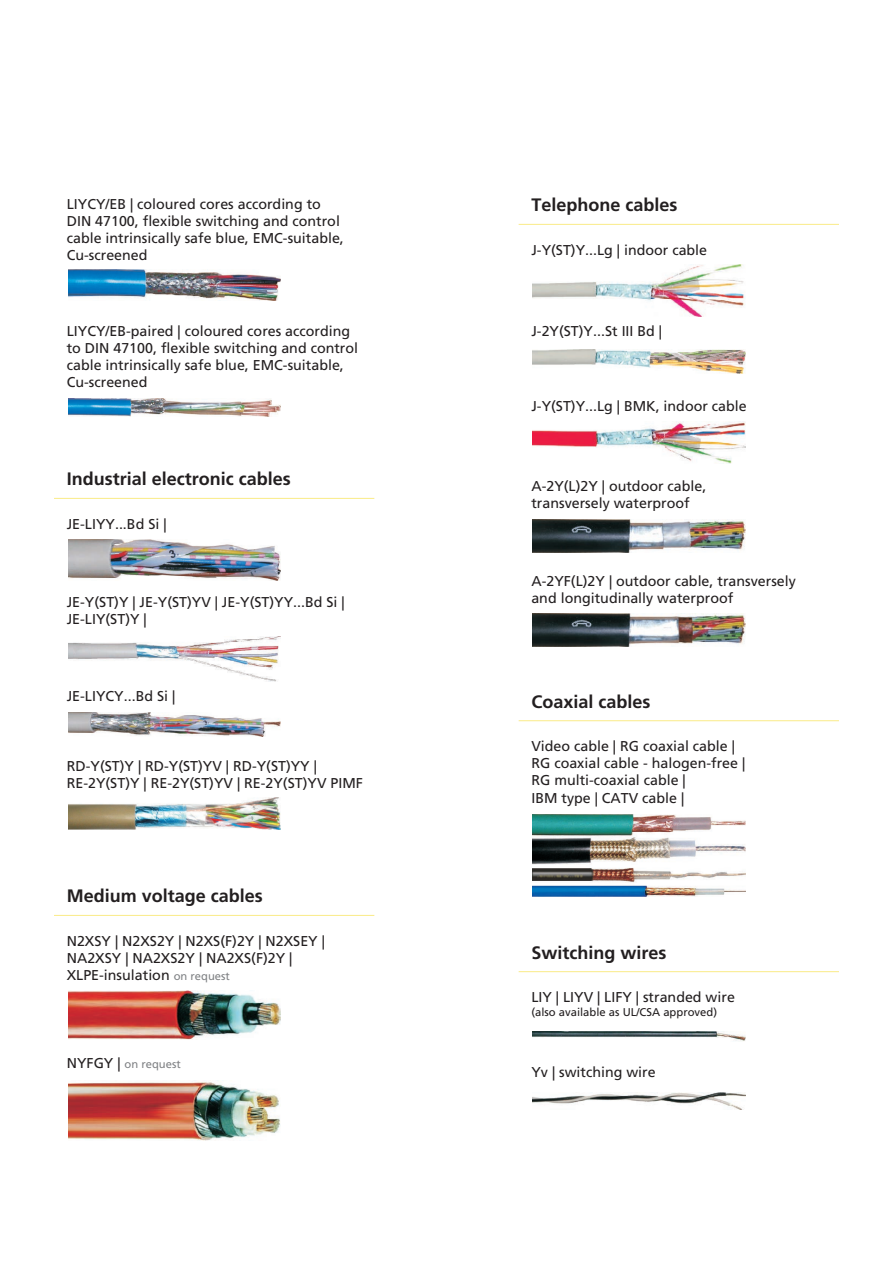
<style>
.page{position:relative;width:893px;height:1263px;background:#fff}
.page>*{position:absolute;margin:0;border:0;box-sizing:border-box;transform-origin:0 0}
.t1{font:700 18px "Frutiger";color:#231f20}
.t2{font:14.25px/17.1px "Frutiger";color:#231f20}
.t3{font:11.25px "Frutiger";color:#231f20}
.t4{font:11.25px "Frutiger";color:#808285}
.s1{font-size:11.25px;color:#808285}
.s2{font-size:14.25px;color:#231f20}
</style>
<div class="page">
<img style="left:68px;top:270px;width:212px;height:31px">
<img style="left:68px;top:398px;width:212px;height:19px">
<img style="left:68px;top:539px;width:212px;height:41px">
<hr style="left:54px;top:498px;width:320px;height:1px;background:#faeb87">
<img style="left:68px;top:637px;width:211px;height:44px">
<img style="left:68px;top:712px;width:212px;height:25px">
<img style="left:68px;top:798px;width:212px;height:31px">
<img style="left:533px;top:1032px;width:212px;height:9px">
<img style="left:533px;top:1093px;width:212px;height:16px">
<hr style="left:519px;top:971px;width:320px;height:1px;background:#faeb87">
<img style="left:533px;top:264px;width:212px;height:53px">
<hr style="left:519px;top:224px;width:320px;height:1px;background:#faeb87">
<img style="left:533px;top:350px;width:212px;height:23px">
<img style="left:533px;top:421px;width:212px;height:42px">
<img style="left:533px;top:520px;width:212px;height:32px">
<img style="left:533px;top:613px;width:212px;height:33px">
<img style="left:533px;top:814px;width:212px;height:83px">
<hr style="left:519px;top:720px;width:320px;height:1px;background:#faeb87">
<img style="left:68px;top:990px;width:212px;height:50px">
<hr style="left:54px;top:915px;width:320px;height:1px;background:#faeb87">
<img style="left:68px;top:1081px;width:212px;height:59px">
<p class="t2" style="left:67px;top:196px;width:279px">LIYCY/EB | coloured cores according to DIN 47100, flexible switching and control cable intrinsically safe blue, EMC-suitable, Cu-screened</p>
<p class="t2" style="left:67px;top:322px;width:293px">LIYCY/EB-paired | coloured cores according to DIN 47100, flexible switching and control cable intrinsically safe blue, EMC-suitable, Cu-screened</p>
<p class="t1" style="left:67px;top:469px;width:226px">Industrial electronic cables</p>
<p class="t2" style="left:67px;top:515px;width:101px">JE-LIYY...Bd Si |</p>
<p class="t2" style="left:67px;top:593px;width:279px">JE-Y(ST)Y | JE-Y(ST)YV | JE-Y(ST)YY...Bd Si |<br>JE-LIY(ST)Y |</p>
<p class="t2" style="left:67px;top:687px;width:110px">JE-LIYCY...Bd Si |</p>
<p class="t2" style="left:67px;top:758px;width:298px">RD-Y(ST)Y | RD-Y(ST)YV | RD-Y(ST)YY |<br>RE-2Y(ST)Y | RE-2Y(ST)YV | RE-2Y(ST)YV PIMF</p>
<p class="t1" style="left:67px;top:886px;width:198px">Medium voltage cables</p>
<p class="t2" style="left:67px;top:932px;width:260px">N2XSY | N2XS2Y | N2XS(F)2Y | N2XSEY |<br>NA2XSY | NA2XS2Y | NA2XS(F)2Y |<br>XLPE-insulation <span class="s1">on request</span></p>
<p class="t4" style="left:67px;top:1057px;width:116px"><span class="s2">NYFGY |</span> on request</p>
<p class="t1" style="left:531px;top:195px;width:148px">Telephone cables</p>
<p class="t2" style="left:531px;top:241px;width:177px">J-Y(ST)Y...Lg | indoor cable</p>
<p class="t2" style="left:531px;top:323px;width:132px">J-2Y(ST)Y...St III Bd |</p>
<p class="t2" style="left:531px;top:397px;width:217px">J-Y(ST)Y...Lg | BMK, indoor cable</p>
<p class="t2" style="left:531px;top:477px;width:176px">A-2Y(L)2Y | outdoor cable, transversely waterproof</p>
<p class="t2" style="left:531px;top:572px;width:266px">A-2YF(L)2Y | outdoor cable, transversely and longitudinally waterproof</p>
<p class="t1" style="left:531px;top:691px;width:121px">Coaxial cables</p>
<p class="t2" style="left:531px;top:738px;width:215px">Video cable | RG coaxial cable |<br>RG coaxial cable - halogen-free |<br>RG multi-coaxial cable |<br>IBM type | CATV cable |</p>
<p class="t1" style="left:531px;top:942px;width:137px">Switching wires</p>
<p class="t2" style="left:531px;top:989px;width:205px">LIY | LIYV | LIFY | stranded wire</p>
<p class="t3" style="left:531px;top:1005px;width:187px">(also available as UL/CSA approved)</p>
<p class="t2" style="left:531px;top:1063px;width:126px">Yv | switching wire</p>
</div>
